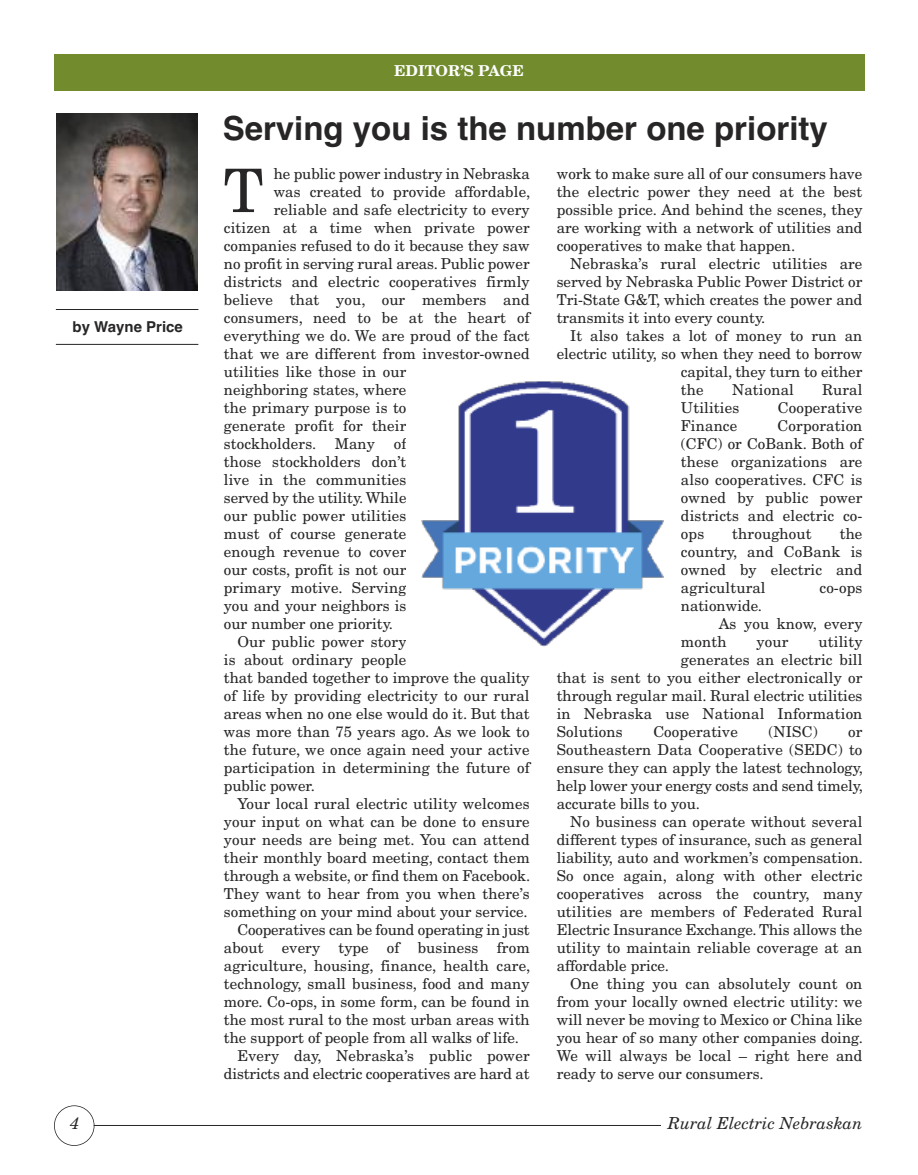
<style>
.page{position:relative;width:918px;height:1175px;background:#fff}
.page>*{position:absolute;margin:0;border:0;box-sizing:border-box;transform-origin:0 0}
.t1{font:60px "New Century Schlbk";color:#272526}
.t2{font:700 33px "Helvetica";color:#272526}
.t3{font:italic 16.5px "New Century Schlbk";color:#272526}
.t4{font:15px/18px "New Century Schlbk";letter-spacing:.01em;color:#272526;text-align:justify}
.t5{font:15px "New Century Schlbk";letter-spacing:-.01em;color:#272526}
.t6{font:700 15px "New Century Schlbk";color:#fff}
.t7{font:700 15px "Helvetica";color:#272526}
</style>
<div class="page">
<div style="left:54px;top:54px;width:810px;height:36px;background:#718b2d"></div>
<div style="left:54px;top:1105px;width:40px;height:40px;border:2px solid #272526;border-radius:50%"></div>
<hr style="left:94px;top:1125px;width:648px;height:1px;background:#272526">
<div style="left:662px;top:1115px;width:202px;height:22px;background:#fff"></div>
<hr style="left:56px;top:309px;width:142px;height:1px;background:#272526">
<hr style="left:56px;top:344px;width:142px;height:1px;background:#272526">
<img style="left:57px;top:114px;width:140px;height:176px">
<img style="left:422px;top:381px;width:241px;height:265px">
<p class="t6" style="left:394px;top:65px;width:131px">EDITOR’S PAGE</p>
<p class="t7" style="left:73px;top:318px;width:112px">by Wayne Price</p>
<h2 class="t2" style="left:223px;top:109px;width:607px">Serving you is the number one priority</h2>
<p class="t4" style="left:274px;top:166px;width:257px">he public power industry in Nebraska</p>
<p class="t4" style="left:274px;top:184px;width:258px">was created to provide affordable,</p>
<p class="t4" style="left:274px;top:202px;width:257px">reliable and safe electricity to every</p>
<p class="t4" style="left:224px;top:220px;width:307px">citizen at a time when private power</p>
<p class="t4" style="left:224px;top:238px;width:307px">companies refused to do it because they saw</p>
<p class="t4" style="left:224px;top:256px;width:307px">no profit in serving rural areas. Public power</p>
<p class="t4" style="left:224px;top:274px;width:307px">districts and electric cooperatives firmly</p>
<p class="t4" style="left:224px;top:292px;width:307px">believe that you, our members and</p>
<p class="t4" style="left:224px;top:310px;width:307px">consumers, need to be at the heart of</p>
<p class="t4" style="left:224px;top:328px;width:307px">everything we do. We are proud of the fact</p>
<p class="t4" style="left:224px;top:346px;width:307px">that we are different from investor-owned</p>
<p class="t4" style="left:224px;top:364px;width:184px">utilities like those in our</p>
<p class="t4" style="left:224px;top:382px;width:184px">neighboring states, where</p>
<p class="t4" style="left:224px;top:400px;width:184px">the primary purpose is to</p>
<p class="t4" style="left:224px;top:418px;width:184px">generate profit for their</p>
<p class="t4" style="left:224px;top:436px;width:153px">stockholders. Many</p>
<p class="t4" style="left:394px;top:436px;width:14px">of</p>
<p class="t4" style="left:224px;top:454px;width:184px">those stockholders don’t</p>
<p class="t4" style="left:224px;top:472px;width:184px">live in the communities</p>
<p class="t4" style="left:224px;top:490px;width:184px">served by the utility. While</p>
<p class="t4" style="left:224px;top:508px;width:184px">our public power utilities</p>
<p class="t4" style="left:224px;top:526px;width:184px">must of course generate</p>
<p class="t4" style="left:224px;top:544px;width:184px">enough revenue to cover</p>
<p class="t4" style="left:224px;top:562px;width:184px">our costs, profit is not our</p>
<p class="t4" style="left:224px;top:580px;width:184px">primary motive. Serving</p>
<p class="t4" style="left:224px;top:598px;width:184px">you and your neighbors is</p>
<p class="t4" style="left:224px;top:616px;width:171px">our number one priority.</p>
<p class="t4" style="left:237px;top:634px;width:171px">Our public power story</p>
<p class="t4" style="left:224px;top:652px;width:184px">is about ordinary people</p>
<p class="t4" style="left:224px;top:670px;width:307px">that banded together to improve the quality</p>
<p class="t4" style="left:224px;top:688px;width:307px">of life by providing electricity to our rural</p>
<p class="t4" style="left:224px;top:706px;width:307px">areas when no one else would do it. But that</p>
<p class="t4" style="left:224px;top:724px;width:307px">was more than 75 years ago. As we look to</p>
<p class="t4" style="left:224px;top:742px;width:307px">the future, we once again need your active</p>
<p class="t4" style="left:224px;top:760px;width:307px">participation in determining the future of</p>
<p class="t4" style="left:224px;top:778px;width:93px">public power.</p>
<p class="t4" style="left:237px;top:796px;width:294px">Your local rural electric utility welcomes</p>
<p class="t4" style="left:224px;top:814px;width:307px">your input on what can be done to ensure</p>
<p class="t4" style="left:224px;top:832px;width:307px">your needs are being met. You can attend</p>
<p class="t4" style="left:224px;top:850px;width:307px">their monthly board meeting, contact them</p>
<p class="t4" style="left:224px;top:868px;width:308px">through a website, or find them on Facebook.</p>
<p class="t4" style="left:224px;top:886px;width:307px">They want to hear from you when there’s</p>
<p class="t4" style="left:224px;top:904px;width:305px">something on your mind about your service.</p>
<p class="t5" style="left:237px;top:924px;width:294px">Cooperatives can be found operating in just</p>
<p class="t4" style="left:224px;top:940px;width:307px">about every type of business from</p>
<p class="t4" style="left:224px;top:958px;width:308px">agriculture, housing, finance, health care,</p>
<p class="t4" style="left:224px;top:976px;width:307px">technology, small business, food and many</p>
<p class="t4" style="left:224px;top:994px;width:307px">more. Co-ops, in some form, can be found in</p>
<p class="t4" style="left:224px;top:1012px;width:307px">the most rural to the most urban areas with</p>
<p class="t4" style="left:224px;top:1030px;width:297px">the support of people from all walks of life.</p>
<p class="t4" style="left:237px;top:1048px;width:294px">Every day, Nebraska’s public power</p>
<p class="t4" style="left:224px;top:1066px;width:307px">districts and electric cooperatives are hard at</p>
<h1 class="t1" style="left:223px;top:169px;width:42px">T</h1>
<p class="t4" style="left:557px;top:166px;width:307px">work to make sure all of our consumers have the electric power they need at the best possible price. And behind the scenes, they are working with a network of utilities and cooperatives to make that happen.</p>
<p class="t4" style="left:557px;top:256px;width:307px;text-indent:14px">Nebraska’s rural electric utilities are served by Nebraska Public Power District or Tri-State G&amp;T, which creates the power and transmits it into every county.</p>
<p class="t4" style="left:570px;top:328px;width:294px">It also takes a lot of money to run an</p>
<p class="t4" style="left:557px;top:346px;width:307px">electric utility, so when they need to borrow</p>
<p class="t4" style="left:681px;top:364px;width:183px">capital, they turn to either</p>
<p class="t4" style="left:681px;top:382px;width:24px">the</p>
<p class="t4" style="left:732px;top:382px;width:63px">National</p>
<p class="t4" style="left:822px;top:382px;width:42px">Rural</p>
<p class="t4" style="left:681px;top:400px;width:60px">Utilities</p>
<p class="t4" style="left:778px;top:400px;width:86px">Cooperative</p>
<p class="t4" style="left:681px;top:418px;width:58px">Finance</p>
<p class="t4" style="left:681px;top:418px;width:183px;text-indent:97px">Corporation (CFC) or CoBank. Both of these organizations are also cooperatives. CFC is owned by public power districts and electric co&shy;ops</p>
<p class="t4" style="left:681px;top:526px;width:183px;text-indent:159px">the country, and CoBank is owned by electric and agricultural</p>
<p class="t4" style="left:732px;top:526px;width:81px">throughout</p>
<p class="t4" style="left:820px;top:580px;width:44px">co-ops</p>
<p class="t4" style="left:681px;top:598px;width:83px">nationwide.</p>
<p class="t4" style="left:719px;top:616px;width:145px">As you know, every</p>
<p class="t4" style="left:681px;top:634px;width:47px">month</p>
<p class="t4" style="left:757px;top:634px;width:33px">your</p>
<p class="t4" style="left:819px;top:634px;width:45px">utility</p>
<p class="t4" style="left:681px;top:652px;width:183px">generates an electric bill</p>
<p class="t4" style="left:557px;top:670px;width:307px">that is sent to you either electronically or</p>
<p class="t4" style="left:557px;top:688px;width:307px">through regular mail. Rural electric utilities</p>
<p class="t4" style="left:557px;top:706px;width:307px">in Nebraska use National Information</p>
<p class="t4" style="left:557px;top:724px;width:68px">Solutions</p>
<p class="t4" style="left:653px;top:724px;width:86px">Cooperative</p>
<p class="t4" style="left:768px;top:724px;width:51px">(NISC)</p>
<p class="t4" style="left:557px;top:724px;width:308px;text-indent:292px">or Southeastern Data Cooperative (SEDC) to ensure they can apply the latest technology, help lower your energy costs and send timely, accurate bills to you.</p>
<p class="t4" style="left:557px;top:814px;width:308px;text-indent:14px">No business can operate without several different types of insurance, such as general liability, auto and workmen’s compensation.<br>So once again, along with other electric cooperatives across the country, many utilities are members of Federated Rural Electric Insurance Exchange. This allows the utility to maintain reliable coverage at an affordable price.</p>
<p class="t4" style="left:557px;top:976px;width:308px;text-indent:14px">One thing you can absolutely count on from your locally owned electric utility: we will never be moving to Mexico or China like you hear of so many other companies doing.<br>We will always be local – right here and ready to serve our consumers.</p>
<p class="t3" style="left:70px;top:1117px;width:11px">4</p>
<p class="t3" style="left:668px;top:1116px;width:196px">Rural Electric Nebraskan</p>
</div>
